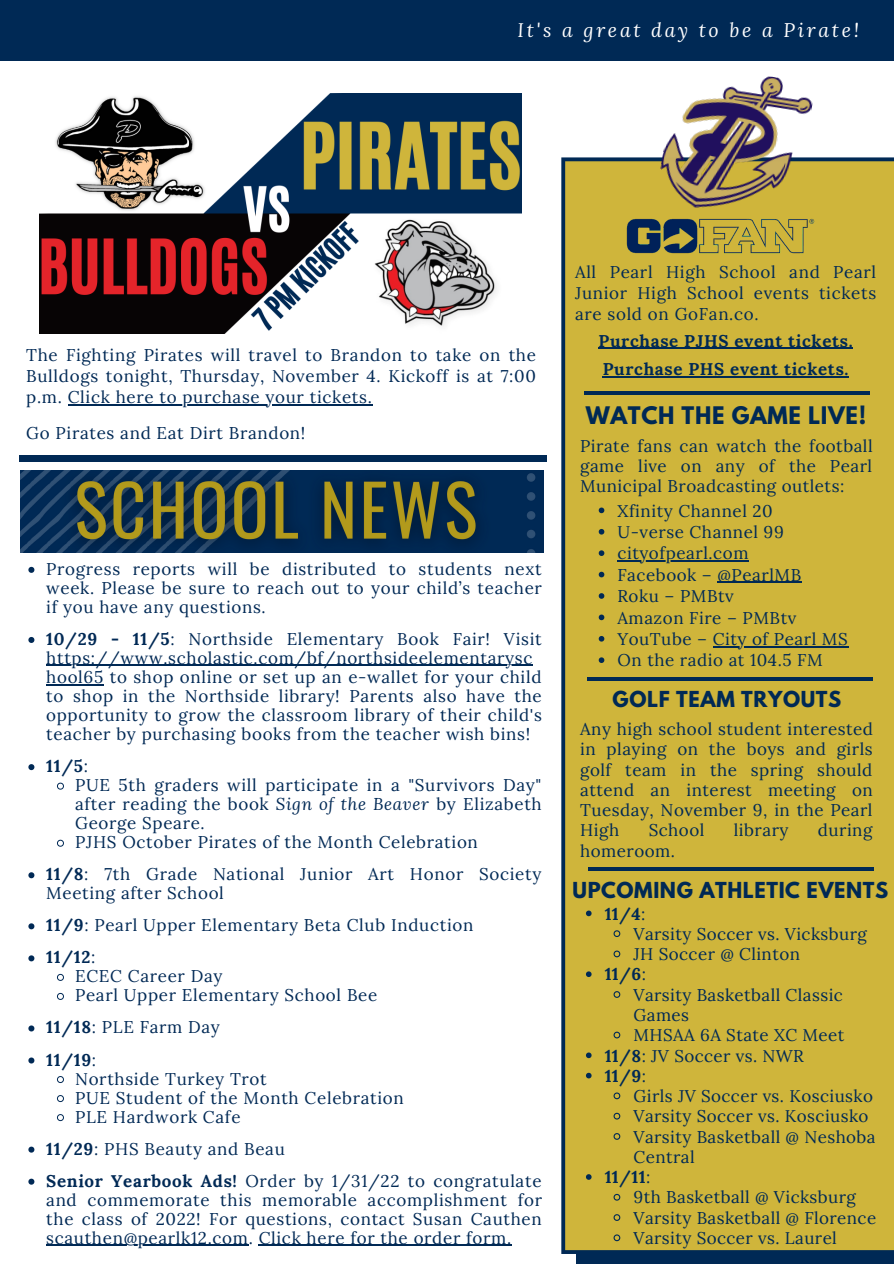
<style>
.page{position:relative;width:894px;height:1264px;background:#fff}
.page>*{position:absolute;margin:0;border:0;box-sizing:border-box;transform-origin:0 0}
.t1{font:700 21.45px "League Spartan";letter-spacing:.03em;color:#002955}
.t2{font:700 19.5px "League Spartan";letter-spacing:.03em;color:#002955}
.t3{font:italic 19.5px "Lora";letter-spacing:.14em;color:#fff}
.t4{font:16.95px/19px "Lora";letter-spacing:.04em;color:#002955;text-align:justify}
.t5{font:700 16.95px "Lora";letter-spacing:.04em;color:#002955}
.s1{font-weight:700}
.s2{font-weight:400}
.s3{font-style:italic}
</style>
<div class="page">
<div style="left:561px;top:157px;width:332px;height:1096px;background:#cfb53b"></div>
<img style="left:654px;top:76px;width:161px;height:137px">
<hr style="left:584px;top:391px;width:285px;height:4px;background:#002955">
<div style="left:0;top:0;width:893px;height:61px;background:#002955"></div>
<img style="left:623px;top:213px;width:194px;height:49px">
<img style="left:40px;top:93px;width:481px;height:240px">
<div style="left:19px;top:455px;width:527px;height:7px;background:#002955"></div>
<img style="left:20px;top:470px;width:523px;height:83px">
<svg style="left:588px;top:866px;width:285px;height:4px"></svg>
<hr style="left:587px;top:677px;width:285px;height:3px;background:#002955">
<hr style="left:68px;top:404px;width:304px;height:1px;background:#002955">
<svg style="left:28px;top:567px;width:6px;height:6px"></svg>
<svg style="left:28px;top:637px;width:6px;height:6px"></svg>
<hr style="left:46px;top:665px;width:487px;height:1px;background:#002955">
<hr style="left:46px;top:684px;width:58px;height:1px;background:#002955">
<svg style="left:28px;top:764px;width:6px;height:6px"></svg>
<svg style="left:57px;top:782px;width:7px;height:8px"></svg>
<svg style="left:57px;top:839px;width:7px;height:8px"></svg>
<svg style="left:28px;top:872px;width:6px;height:6px"></svg>
<svg style="left:28px;top:923px;width:6px;height:6px"></svg>
<svg style="left:28px;top:955px;width:6px;height:6px"></svg>
<svg style="left:57px;top:973px;width:7px;height:8px"></svg>
<svg style="left:57px;top:992px;width:7px;height:8px"></svg>
<svg style="left:28px;top:1025px;width:6px;height:6px"></svg>
<svg style="left:28px;top:1057px;width:6px;height:6px"></svg>
<svg style="left:57px;top:1076px;width:7px;height:7px"></svg>
<svg style="left:57px;top:1095px;width:7px;height:7px"></svg>
<svg style="left:57px;top:1114px;width:7px;height:7px"></svg>
<svg style="left:28px;top:1146px;width:6px;height:6px"></svg>
<svg style="left:28px;top:1178px;width:6px;height:6px"></svg>
<hr style="left:46px;top:1244px;width:203px;height:1px;background:#002955">
<hr style="left:259px;top:1244px;width:252px;height:1px;background:#002955">
<hr style="left:598px;top:347px;width:255px;height:2px;background:#002955">
<hr style="left:602px;top:376px;width:247px;height:2px;background:#002955">
<svg style="left:585px;top:910px;width:6px;height:6px"></svg>
<svg style="left:612px;top:929px;width:9px;height:8px"></svg>
<svg style="left:612px;top:949px;width:9px;height:9px"></svg>
<svg style="left:585px;top:971px;width:6px;height:6px"></svg>
<svg style="left:612px;top:990px;width:9px;height:8px"></svg>
<svg style="left:612px;top:1030px;width:9px;height:9px"></svg>
<svg style="left:585px;top:1052px;width:6px;height:6px"></svg>
<svg style="left:585px;top:1072px;width:6px;height:6px"></svg>
<svg style="left:612px;top:1091px;width:9px;height:9px"></svg>
<svg style="left:612px;top:1111px;width:9px;height:9px"></svg>
<svg style="left:612px;top:1132px;width:9px;height:8px"></svg>
<svg style="left:585px;top:1174px;width:6px;height:5px"></svg>
<svg style="left:612px;top:1192px;width:9px;height:9px"></svg>
<svg style="left:612px;top:1213px;width:9px;height:8px"></svg>
<svg style="left:612px;top:1233px;width:9px;height:8px"></svg>
<svg style="left:598px;top:507px;width:6px;height:6px"></svg>
<svg style="left:598px;top:529px;width:6px;height:5px"></svg>
<svg style="left:598px;top:550px;width:6px;height:6px"></svg>
<hr style="left:617px;top:560px;width:131px;height:1px;background:#002955">
<svg style="left:598px;top:571px;width:6px;height:6px"></svg>
<hr style="left:717px;top:582px;width:84px;height:1px;background:#002955">
<svg style="left:598px;top:593px;width:6px;height:6px"></svg>
<svg style="left:598px;top:614px;width:6px;height:6px"></svg>
<svg style="left:598px;top:636px;width:6px;height:5px"></svg>
<hr style="left:712px;top:646px;width:136px;height:1px;background:#002955">
<svg style="left:598px;top:657px;width:6px;height:6px"></svg>
<p class="t3" style="left:517px;top:17px;width:343px">It's a great day to be a Pirate!</p>
<p class="t4" style="left:26px;top:344px;width:511px;line-height:21px">The Fighting Pirates will travel to Brandon to take on the Bulldogs tonight, Thursday, November 4. Kickoff is at 7:00 p.m. Click here to purchase your tickets.</p>
<p class="t4" style="left:26px;top:423px;width:280px">Go Pirates and Eat Dirt Brandon!</p>
<p class="t4" style="left:46px;top:559px;width:497px">Progress reports will be distributed to students next week. Please be sure to reach out to your child’s teacher if you have any questions.</p>
<p class="t4" style="left:46px;top:629px;width:497px;text-align:left"><span class="s1">10/29 - 11/5</span>: Northside Elementary Book Fair! Visit https://www.scholastic.com/bf/northsideelementarysc hool65 to shop online or set up an e-wallet for your child to shop in the Northside library! Parents also have the opportunity to grow the classroom library of their child's teacher by purchasing books from the teacher wish bins!</p>
<p class="t5" style="left:46px;top:755px;width:43px">11/5<span class="s2">:</span></p>
<p class="t4" style="left:75px;top:775px;width:468px">PUE 5th graders will participate in a "Survivors Day" after reading the book <span class="s3">Sign of the Beaver</span> by Elizabeth George Speare.</p>
<p class="t4" style="left:75px;top:832px;width:404px">PJHS October Pirates of the Month Celebration</p>
<p class="t4" style="left:46px;top:864px;width:496px"><span class="s1">11/8</span>: 7th Grade National Junior Art Honor Society<br>Meeting after School</p>
<p class="t4" style="left:46px;top:915px;width:428px"><span class="s1">11/9</span>: Pearl Upper Elementary Beta Club Induction</p>
<p class="t5" style="left:46px;top:946px;width:51px">11/12<span class="s2">:</span></p>
<p class="t4" style="left:75px;top:966px;width:149px">ECEC Career Day</p>
<p class="t4" style="left:75px;top:985px;width:303px">Pearl Upper Elementary School Bee</p>
<p class="t4" style="left:46px;top:1017px;width:175px"><span class="s1">11/18</span>: PLE Farm Day</p>
<p class="t5" style="left:46px;top:1048px;width:51px">11/19<span class="s2">:</span></p>
<p class="t4" style="left:75px;top:1068px;width:193px">Northside Turkey Trot</p>
<p class="t4" style="left:75px;top:1087px;width:330px">PUE Student of the Month Celebration</p>
<p class="t4" style="left:75px;top:1106px;width:167px">PLE Hardwork Cafe</p>
<p class="t4" style="left:46px;top:1138px;width:240px"><span class="s1">11/29</span>: PHS Beauty and Beau</p>
<p class="t4" style="left:46px;top:1170px;width:497px"><span class="s1">Senior Yearbook Ads!</span> Order by 1/31/22 to congratulate and commemorate this memorable accomplishment for the class of 2022! For questions, contact Susan Cauthen scauthen@pearlk12.com. Click here for the order form.</p>
<p class="t4" style="left:575px;top:261px;width:302px;line-height:21.1px">All Pearl High School and Pearl Junior High School events tickets are sold on GoFan.co.</p>
<p class="t5" style="left:598px;top:329px;width:255px">Purchase PJHS event tickets.</p>
<p class="t5" style="left:602px;top:358px;width:247px">Purchase PHS event tickets.</p>
<p class="t1" style="left:585px;top:404px;width:282px">WATCH THE GAME LIVE!</p>
<p class="t4" style="left:580px;top:435px;width:294px;line-height:20.2px">Pirate fans can watch the football game live on any of the Pearl Municipal Broadcasting outlets:</p>
<p class="t4" style="left:617px;top:501px;width:157px">Xfinity Channel 20</p>
<p class="t4" style="left:617px;top:522px;width:168px">U-verse Channel 99</p>
<p class="t4" style="left:617px;top:543px;width:132px">cityofpearl.com</p>
<p class="t4" style="left:617px;top:565px;width:185px">Facebook – @PearlMB</p>
<p class="t4" style="left:617px;top:586px;width:118px">Roku – PMBtv</p>
<p class="t4" style="left:617px;top:608px;width:180px">Amazon Fire – PMBtv</p>
<p class="t4" style="left:617px;top:629px;width:232px">YouTube – City of Pearl MS</p>
<p class="t4" style="left:617px;top:650px;width:207px">On the radio at 104.5 FM</p>
<p class="t2" style="left:612px;top:689px;width:230px">GOLF TEAM TRYOUTS</p>
<p class="t4" style="left:580px;top:718px;width:294px;line-height:20.2px">Any high school student interested in playing on the boys and girls golf team in the spring should attend an interest meeting on Tuesday, November 9, in the Pearl High</p>
<p class="t4" style="left:648px;top:820px;width:57px">School</p>
<p class="t4" style="left:733px;top:820px;width:56px">library</p>
<p class="t4" style="left:817px;top:820px;width:56px">during</p>
<p class="t4" style="left:580px;top:841px;width:96px">homeroom.</p>
<p class="t2" style="left:572px;top:880px;width:317px">UPCOMING ATHLETIC EVENTS</p>
<p class="t5" style="left:604px;top:902px;width:42px">11/4<span class="s2">:</span></p>
<p class="t4" style="left:633px;top:924px;width:235px">Varsity Soccer vs. Vicksburg</p>
<p class="t4" style="left:633px;top:944px;width:168px">JH Soccer @ Clinton</p>
<p class="t5" style="left:604px;top:963px;width:43px">11/6<span class="s2">:</span></p>
<p class="t4" style="left:633px;top:984px;width:211px;line-height:20.2px">Varsity Basketball Classic<br>Games</p>
<p class="t4" style="left:633px;top:1025px;width:212px">MHSAA 6A State XC Meet</p>
<p class="t4" style="left:604px;top:1045px;width:201px"><span class="s1">11/8</span>: JV Soccer vs. NWR</p>
<p class="t5" style="left:604px;top:1064px;width:43px">11/9<span class="s2">:</span></p>
<p class="t4" style="left:633px;top:1086px;width:241px">Girls JV Soccer vs. Kosciusko</p>
<p class="t4" style="left:633px;top:1106px;width:236px">Varsity Soccer vs. Kosciusko</p>
<p class="t4" style="left:633px;top:1126px;width:243px;line-height:20.2px">Varsity Basketball @ Neshoba<br>Central</p>
<p class="t5" style="left:604px;top:1166px;width:47px">11/11<span class="s2">:</span></p>
<p class="t4" style="left:633px;top:1187px;width:224px">9th Basketball @ Vicksburg</p>
<p class="t4" style="left:633px;top:1207px;width:244px">Varsity Basketball @ Florence</p>
<p class="t4" style="left:633px;top:1228px;width:205px">Varsity Soccer vs. Laurel</p>
</div>
